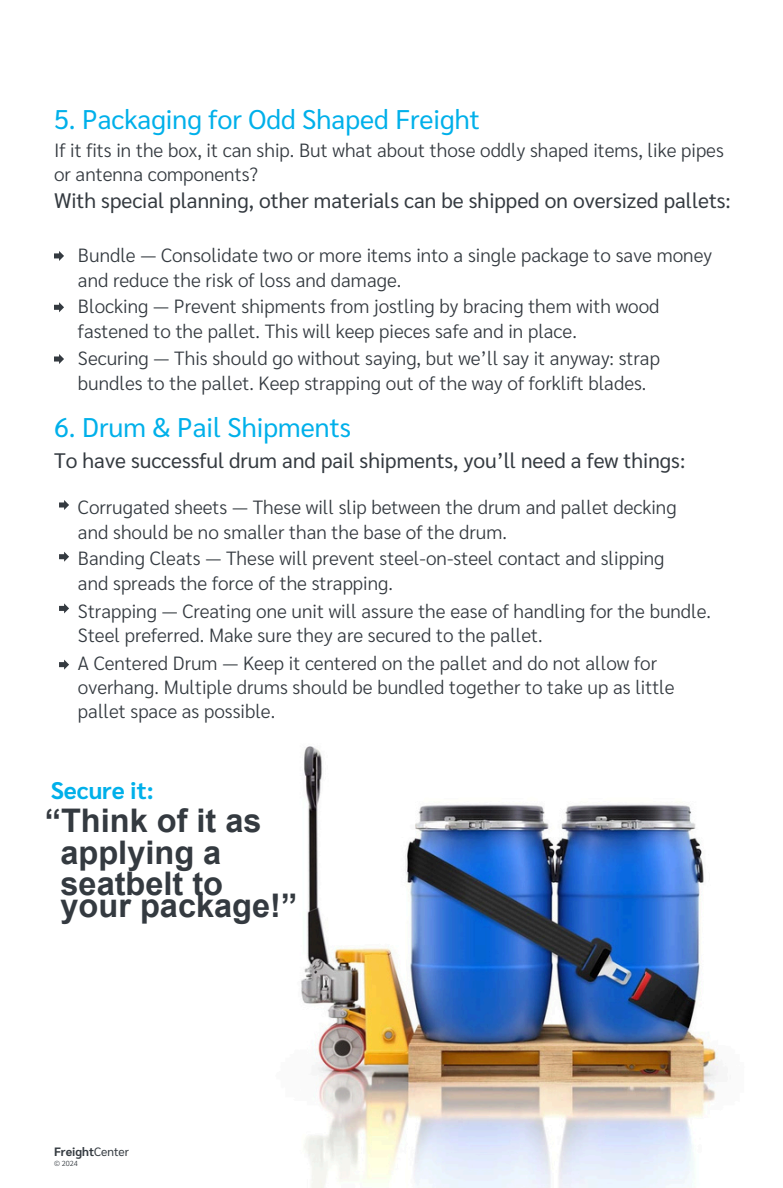
<style>
.page{position:relative;width:783px;height:1188px;background:#fff}
.page>*{position:absolute;margin:0;border:0;box-sizing:border-box;transform-origin:0 0}
.t1{font:700 32.55px/30.3px "Arial";color:#343a40}
.t2{font:27px "Sarabun";color:#00b0ea}
.t3{font:700 24px "Sarabun";color:#00b0ea}
.t4{font:21px "Sarabun";color:#343a40}
.t5{font:300 19.2px/24.8px "Sarabun";color:#343a40}
.t6{font:700 12px "Sarabun";color:#343a40}
.t7{font:300 7.35px "Sarabun";color:#343a40}
.s1{font-weight:400}
</style>
<div class="page">
<img style="left:301px;top:746px;width:418px;height:442px">
<svg style="left:54px;top:251px;width:10px;height:10px"></svg>
<svg style="left:54px;top:302px;width:10px;height:10px"></svg>
<svg style="left:54px;top:354px;width:10px;height:10px"></svg>
<svg style="left:59px;top:500px;width:10px;height:10px"></svg>
<svg style="left:59px;top:552px;width:10px;height:10px"></svg>
<svg style="left:59px;top:603px;width:10px;height:10px"></svg>
<svg style="left:59px;top:660px;width:10px;height:10px"></svg>
<h2 class="t2" style="left:54px;top:100px;width:428px">5. Packaging for Odd Shaped Freight</h2>
<h2 class="t5" style="left:54px;top:136px;width:671px">If it fits in the box, it can ship. But what about those oddly shaped items, like pipes or antenna components?</h2>
<h2 class="t4" style="left:54px;top:186px;width:678px">With special planning, other materials can be shipped on oversized pallets:</h2>
<h2 class="t5" style="left:78px;top:241px;width:636px">Bundle — Consolidate two or more items into a single package to save money and reduce the risk of loss and damage.</h2>
<h2 class="t5" style="left:78px;top:293px;width:583px">Blocking — Prevent shipments from jostling by bracing them with wood fastened to the pallet. This will keep pieces safe and in place.</h2>
<h2 class="t5" style="left:78px;top:345px;width:584px">Securing — This should go without saying, but we’ll say it anyway: strap bundles to the pallet. Keep strapping out of the way of forklift blades.</h2>
<h2 class="t2" style="left:54px;top:408px;width:299px">6. Drum &amp; Pail Shipments</h2>
<h2 class="t4" style="left:54px;top:445px;width:633px">To have successful drum and pail shipments, you’ll need a few things:</h2>
<h2 class="t5" style="left:78px;top:494px;width:600px">Corrugated sheets — These will slip between the drum and pallet decking and should be no smaller than the base of the drum.</h2>
<h2 class="t5" style="left:78px;top:545px;width:588px">Banding Cleats — These will prevent steel-on-steel contact and slipping and spreads the force of the strapping.</h2>
<h2 class="t5" style="left:78px;top:597px;width:635px">Strapping — Creating one unit will assure the ease of handling for the bundle.<br>Steel preferred. Make sure they are secured to the pallet.</h2>
<h2 class="t5" style="left:78px;top:650px;width:598px;line-height:24.2px">A Centered Drum — Keep it centered on the pallet and do not allow for overhang. Multiple drums should be bundled together to take up as little pallet space as possible.</h2>
<p class="t3" style="left:51px;top:773px;width:105px">Secure it:</p>
<p class="t1" style="left:45px;top:806px;width:218px">“Think of it as</p>
<h1 class="t1" style="left:61px;top:838px;width:164px">applying a seatbelt to</h1>
<h1 class="t1" style="left:61px;top:891px;width:238px">your package!”</h1>
<h1 class="t6" style="left:54px;top:1143px;width:77px">Freight<span class="s1">Center</span></h1>
<p class="t7" style="left:54px;top:1158px;width:25px">© 2024</p>
</div>
